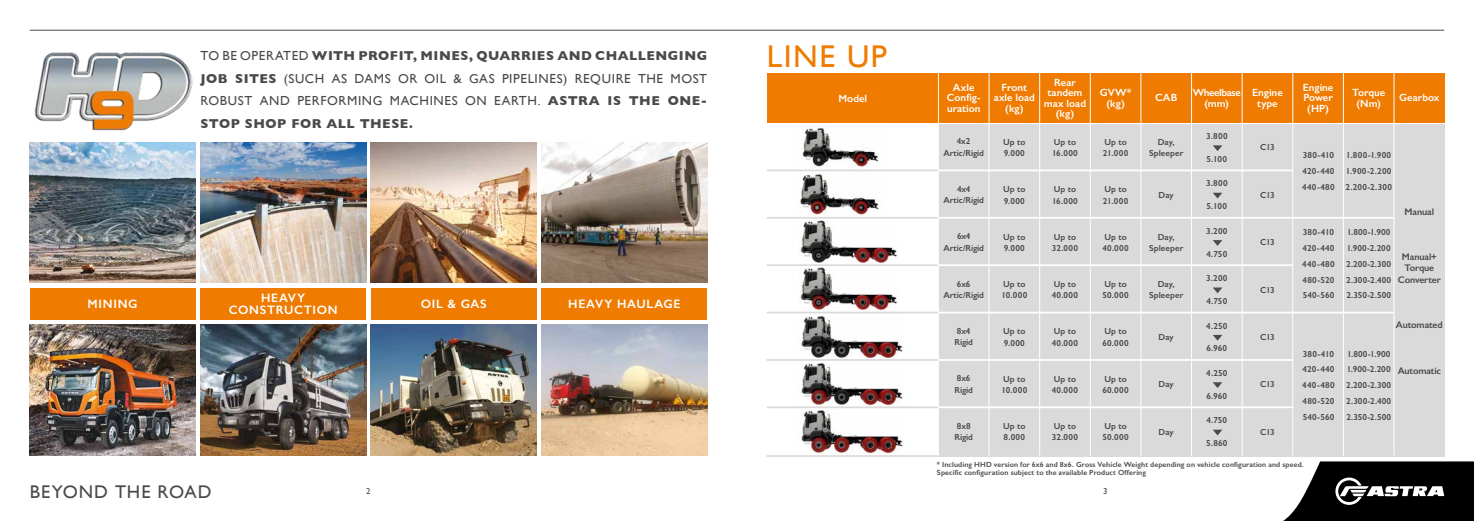
<style>
.page{position:relative;width:1474px;height:521px;background:#fff}
.page>*{position:absolute;margin:0;border:0;box-sizing:border-box;transform-origin:0 0}
.t1{font:31.5px "Gill Sans";letter-spacing:.05em;color:#ef7b00}
.t2{font:18.38px "Gill Sans";letter-spacing:.055em;color:#4a4a49}
.t3{font:13.12px/22.8px "Gill Sans";letter-spacing:.045em;color:#4a4a49;text-align:justify}
.t4{font:600 12.25px/12.2px "Gill Sans";letter-spacing:.055em;color:#fff;text-align:center}
.t5{font:600 10.5px/10.5px "Gill Sans";color:#fff;text-align:center}
.t6{font:600 10.5px/10.5px "Gill Sans";letter-spacing:-.035em;color:#fff;text-align:center}
.t7{font:600 9.62px/11.4px "Gill Sans";letter-spacing:-.015em;color:#4a4a49;text-align:center}
.t8{font:600 8.75px/11.4px "Gill Sans";letter-spacing:.01em;color:#4a4a49}
.t9{font:600 8.75px/11.4px "Gill Sans";letter-spacing:-.015em;color:#4a4a49;text-align:center}
.t10{font:600 8.75px/11.4px "Gill Sans";letter-spacing:-.01em;color:#4a4a49;text-align:center}
.t11{font:8.75px "Gill Sans";color:#4a4a49}
.t12{font:600 7.44px "Gill Sans";letter-spacing:.015em;color:#4a4a49}
.s1{font-weight:700}
</style>
<div class="page">
<img style="left:797px;top:122px;width:87px;height:94px">
<img style="left:800px;top:220px;width:97px;height:91px">
<img style="left:797px;top:311px;width:108px;height:142px">
<svg style="left:1283px;top:461px;width:190px;height:60px"></svg>
<hr style="left:30px;top:30px;width:1414px;height:1px;background:#4a4a49">
<img style="left:30px;top:142px;width:165px;height:141px">
<img style="left:200px;top:142px;width:166px;height:141px">
<img style="left:371px;top:142px;width:165px;height:141px">
<img style="left:541px;top:142px;width:166px;height:141px">
<div style="left:30px;top:288px;width:165px;height:31px;background:#ef7b00"></div>
<img style="left:200px;top:324px;width:166px;height:132px">
<img style="left:371px;top:324px;width:165px;height:132px">
<img style="left:541px;top:324px;width:166px;height:132px">
<div style="left:200px;top:288px;width:166px;height:31px;background:#ef7b00"></div>
<div style="left:371px;top:288px;width:165px;height:31px;background:#ef7b00"></div>
<div style="left:541px;top:288px;width:166px;height:31px;background:#ef7b00"></div>
<img style="left:34px;top:52px;width:159px;height:79px">
<div style="left:766px;top:73px;width:678px;height:49px;background:#ef7b00"></div>
<div style="left:938px;top:124px;width:506px;height:333px;background:#dadada"></div>
<hr style="left:1393px;top:73px;width:1px;height:383px;background:#fff">
<hr style="left:1342px;top:73px;width:1px;height:383px;background:#fff">
<hr style="left:1292px;top:73px;width:1px;height:383px;background:#fff">
<hr style="left:1241px;top:73px;width:1px;height:383px;background:#fff">
<hr style="left:1191px;top:73px;width:1px;height:383px;background:#fff">
<hr style="left:1140px;top:73px;width:1px;height:383px;background:#fff">
<hr style="left:1089px;top:73px;width:1px;height:383px;background:#fff">
<hr style="left:1039px;top:73px;width:1px;height:383px;background:#fff">
<hr style="left:988px;top:73px;width:1px;height:383px;background:#fff">
<hr style="left:938px;top:73px;width:1px;height:383px;background:#fff">
<hr style="left:937px;top:169px;width:355px;height:2px;background:#fff">
<hr style="left:937px;top:217px;width:456px;height:2px;background:#fff">
<hr style="left:937px;top:312px;width:456px;height:1px;background:#fff">
<hr style="left:937px;top:359px;width:356px;height:2px;background:#fff">
<hr style="left:937px;top:406px;width:356px;height:2px;background:#fff">
<hr style="left:937px;top:264px;width:355px;height:2px;background:#fff">
<hr style="left:766px;top:169px;width:171px;height:2px;background:#dadada">
<hr style="left:766px;top:217px;width:171px;height:2px;background:#dadada">
<hr style="left:766px;top:264px;width:171px;height:2px;background:#dadada">
<hr style="left:766px;top:312px;width:171px;height:1px;background:#dadada">
<hr style="left:766px;top:359px;width:171px;height:2px;background:#dadada">
<hr style="left:766px;top:406px;width:171px;height:2px;background:#dadada">
<hr style="left:766px;top:455px;width:171px;height:2px;background:#dadada">
<svg style="left:1213px;top:145px;width:9px;height:6px"></svg>
<svg style="left:1213px;top:193px;width:9px;height:5px"></svg>
<svg style="left:1213px;top:240px;width:9px;height:6px"></svg>
<svg style="left:1213px;top:287px;width:9px;height:6px"></svg>
<svg style="left:1213px;top:335px;width:9px;height:6px"></svg>
<svg style="left:1213px;top:382px;width:9px;height:6px"></svg>
<svg style="left:1213px;top:430px;width:9px;height:5px"></svg>
<img style="left:30px;top:324px;width:165px;height:132px">
<h3 class="t3" style="left:200px;top:45px;width:508px">TO BE OPERATED <span class="s1">WITH PROFIT, MINES, QUARRIES AND CHALLENGING JOB SITES</span> (SUCH AS DAMS OR OIL &amp; GAS PIPELINES) REQUIRE THE MOST ROBUST AND PERFORMING MACHINES ON EARTH. <span class="s1">ASTRA IS THE ONE-STOP SHOP FOR ALL THESE.</span></h3>
<h3 class="t4" style="left:88px;top:299px;width:51px">MINING</h3>
<h3 class="t4" style="left:229px;top:293px;width:110px">HEAVY<br>CONSTRUCTION</h3>
<h3 class="t4" style="left:421px;top:299px;width:68px">OIL &amp; GAS</h3>
<h3 class="t4" style="left:568px;top:299px;width:114px">HEAVY HAULAGE</h3>
<h1 class="t1" style="left:766px;top:43px;width:122px">LINE UP</h1>
<p class="t5" style="left:838px;top:94px;width:30px">Model</p>
<p class="t5" style="left:946px;top:83px;width:35px">Axle<br>Config&shy;uration</p>
<p class="t5" style="left:993px;top:83px;width:43px">Front axle load (kg)</p>
<p class="t5" style="left:1043px;top:78px;width:44px">Rear tandem max load (kg)</p>
<p class="t5" style="left:1099px;top:88px;width:33px">GVW* (kg)</p>
<p class="t5" style="left:1155px;top:94px;width:24px">CAB</p>
<p class="t6" style="left:1192px;top:88px;width:50px">Wheelbase (mm)</p>
<p class="t5" style="left:1252px;top:88px;width:32px">Engine type</p>
<p class="t5" style="left:1302px;top:83px;width:32px">Engine<br>Power (HP)</p>
<p class="t5" style="left:1351px;top:88px;width:35px">Torque (Nm)</p>
<p class="t5" style="left:1399px;top:94px;width:42px">Gearbox</p>
<p class="t10" style="left:943px;top:137px;width:42px">4x2<br>Artic/Rigid</p>
<p class="t9" style="left:943px;top:184px;width:42px">4x4<br>Artic/Rigid</p>
<p class="t9" style="left:943px;top:231px;width:42px">6x4<br>Artic/Rigid</p>
<p class="t9" style="left:943px;top:279px;width:42px">6x6<br>Artic/Rigid</p>
<p class="t9" style="left:954px;top:326px;width:20px;text-align:left">8x4<br>Rigid</p>
<p class="t9" style="left:954px;top:373px;width:20px;text-align:left">8x6<br>Rigid</p>
<p class="t10" style="left:954px;top:421px;width:20px;text-align:left">8x8<br>Rigid</p>
<p class="t8" style="left:1003px;top:137px;width:24px">Up to<br>9.000</p>
<p class="t8" style="left:1003px;top:184px;width:24px">Up to<br>9.000</p>
<p class="t8" style="left:1003px;top:232px;width:24px">Up to<br>9.000</p>
<p class="t8" style="left:1001px;top:279px;width:27px">Up to<br>10.000</p>
<p class="t8" style="left:1003px;top:326px;width:24px">Up to<br>9.000</p>
<p class="t8" style="left:1001px;top:374px;width:27px">Up to<br>10.000</p>
<p class="t8" style="left:1003px;top:421px;width:24px">Up to<br>8.000</p>
<p class="t8" style="left:1052px;top:137px;width:27px">Up to<br>16.000</p>
<p class="t8" style="left:1052px;top:184px;width:27px">Up to<br>16.000</p>
<p class="t8" style="left:1051px;top:232px;width:28px">Up to<br>32.000</p>
<p class="t8" style="left:1051px;top:279px;width:28px">Up to<br>40.000</p>
<p class="t8" style="left:1051px;top:326px;width:28px">Up to<br>40.000</p>
<p class="t8" style="left:1051px;top:374px;width:28px">Up to<br>40.000</p>
<p class="t8" style="left:1051px;top:421px;width:28px">Up to<br>32.000</p>
<p class="t8" style="left:1102px;top:137px;width:27px">Up to<br>21.000</p>
<p class="t8" style="left:1102px;top:184px;width:27px">Up to<br>21.000</p>
<p class="t8" style="left:1102px;top:232px;width:28px">Up to<br>40.000</p>
<p class="t8" style="left:1102px;top:279px;width:28px">Up to<br>50.000</p>
<p class="t8" style="left:1102px;top:326px;width:28px">Up to<br>60.000</p>
<p class="t8" style="left:1102px;top:374px;width:28px">Up to<br>60.000</p>
<p class="t8" style="left:1102px;top:421px;width:28px">Up to<br>50.000</p>
<p class="t8" style="left:1149px;top:137px;width:36px;text-align:center">Day,<br>Spleeper</p>
<p class="t8" style="left:1158px;top:190px;width:17px">Day</p>
<p class="t8" style="left:1149px;top:232px;width:36px;text-align:center">Day,<br>Spleeper</p>
<p class="t8" style="left:1149px;top:279px;width:36px;text-align:center">Day,<br>Spleeper</p>
<p class="t8" style="left:1158px;top:332px;width:17px">Day</p>
<p class="t8" style="left:1158px;top:379px;width:17px">Day</p>
<p class="t8" style="left:1158px;top:427px;width:17px">Day</p>
<p class="t8" style="left:1206px;top:131px;width:23px">3.800</p>
<p class="t8" style="left:1206px;top:154px;width:22px">5.100</p>
<p class="t8" style="left:1206px;top:179px;width:23px">3.800</p>
<p class="t8" style="left:1206px;top:201px;width:22px">5.100</p>
<p class="t8" style="left:1206px;top:226px;width:23px">3.200</p>
<p class="t8" style="left:1206px;top:249px;width:22px">4.750</p>
<p class="t8" style="left:1206px;top:273px;width:23px">3.200</p>
<p class="t8" style="left:1206px;top:296px;width:22px">4.750</p>
<p class="t8" style="left:1206px;top:321px;width:23px">4.250</p>
<p class="t8" style="left:1206px;top:343px;width:22px">6.960</p>
<p class="t8" style="left:1206px;top:368px;width:23px">4.250</p>
<p class="t8" style="left:1206px;top:391px;width:22px">6.960</p>
<p class="t8" style="left:1206px;top:415px;width:22px">4.750</p>
<p class="t8" style="left:1206px;top:438px;width:23px">5.860</p>
<p class="t8" style="left:1259px;top:143px;width:16px">C13</p>
<p class="t8" style="left:1259px;top:190px;width:16px">C13</p>
<p class="t8" style="left:1259px;top:237px;width:16px">C13</p>
<p class="t8" style="left:1259px;top:285px;width:16px">C13</p>
<p class="t8" style="left:1259px;top:332px;width:16px">C13</p>
<p class="t8" style="left:1259px;top:379px;width:16px">C13</p>
<p class="t8" style="left:1259px;top:427px;width:16px">C13</p>
<p class="t8" style="left:1302px;top:148px;width:34px;line-height:15.8px;text-align:justify">380-410<br>420-440<br>440-480</p>
<p class="t8" style="left:1302px;top:225px;width:34px;line-height:15.8px;text-align:justify">380-410<br>420-440<br>440-480<br>480-520<br>540-560</p>
<p class="t8" style="left:1302px;top:346px;width:34px;line-height:15.8px;text-align:justify">380-410<br>420-440<br>440-480<br>480-520<br>540-560</p>
<p class="t12" style="left:937px;top:460px;width:368px">* Including HHD version for 6x6 and 8x6. Gross Vehicle Weight depending on vehicle configuration and speed.</p>
<p class="t12" style="left:937px;top:468px;width:210px">Specific configuration subject to the available Product Offering</p>
<p class="t8" style="left:1345px;top:148px;width:48px;line-height:15.8px;text-align:justify">1.800-1.900<br>1.900-2.200<br>2.200-2.300</p>
<p class="t8" style="left:1346px;top:225px;width:46px;line-height:15.8px;text-align:justify">1.800-1.900<br>1.900-2.200<br>2.200-2.300<br>2.300-2.400<br>2.350-2.500</p>
<p class="t7" style="left:1404px;top:206px;width:31px">Manual</p>
<p class="t7" style="left:1397px;top:252px;width:44px">Manual+<br>Torque<br>Converter</p>
<p class="t7" style="left:1395px;top:320px;width:48px">Automated</p>
<p class="t7" style="left:1397px;top:366px;width:45px">Automatic</p>
<p class="t8" style="left:1346px;top:346px;width:46px;line-height:15.8px;text-align:justify">1.800-1.900<br>1.900-2.200<br>2.200-2.300<br>2.300-2.400<br>2.350-2.500</p>
<h2 class="t2" style="left:30px;top:484px;width:183px">BEYOND THE ROAD</h2>
<p class="t11" style="left:366px;top:488px;width:6px">2</p>
<p class="t11" style="left:1103px;top:488px;width:6px">3</p>
</div>
